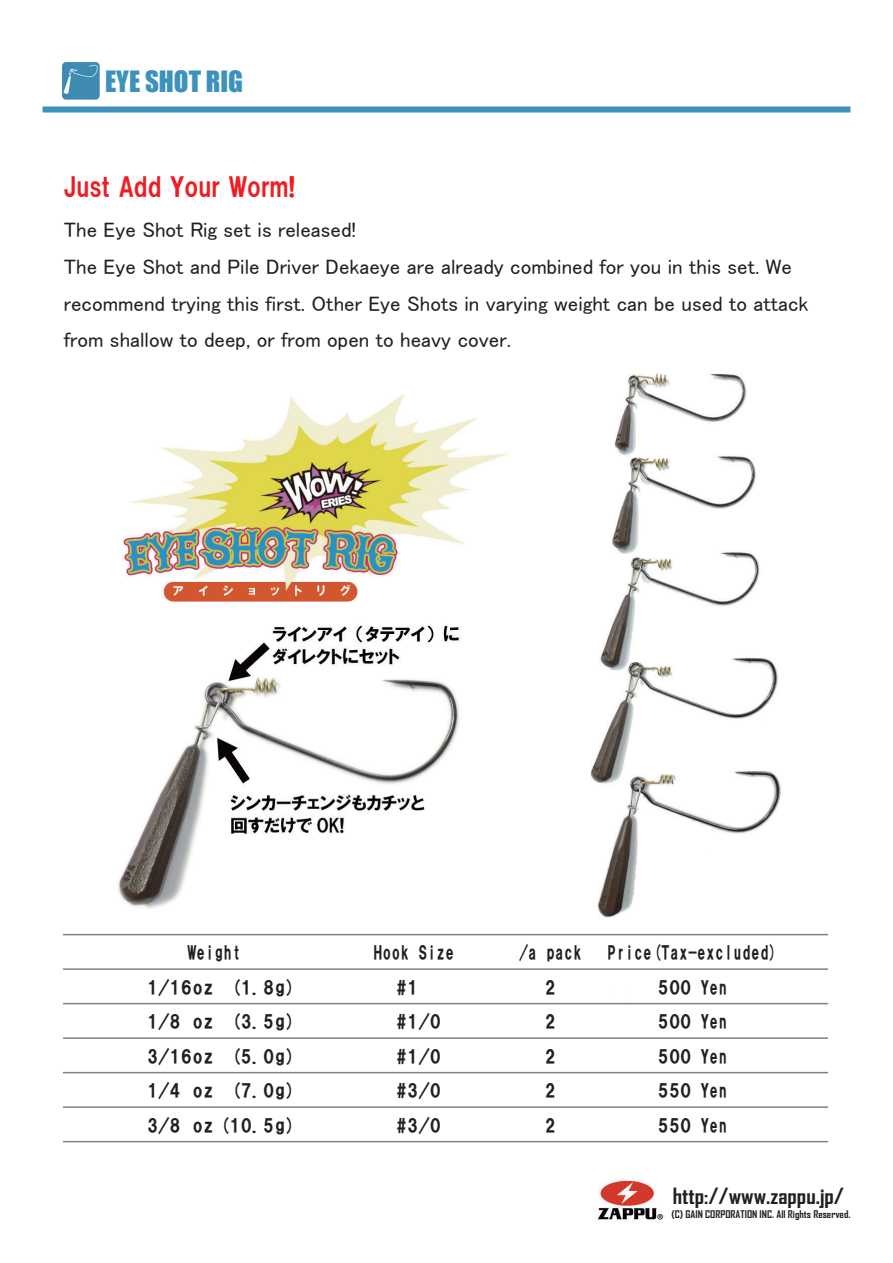
<style>
.page{position:relative;width:893px;height:1263px;background:#fff}
.page>*{position:absolute;margin:0;border:0;box-sizing:border-box;transform-origin:0 0}
.t1{font:27px "Impact";color:#3d92bd}
.t2{font:25.65px "HGP Soei Kakugothic UB";color:#ee1d23}
.t3{font:700 21.45px "Agency FB";color:#231f20;scale:1.07 1}
.t4{font:21px/36.8px "MS P Gothic";color:#231f20}
.t5{font:18px/34.5px "HG Soei Kakugothic UB";color:#231f20}
.t6{font:18px/34.5px "HG Soei Kakugothic UB";color:#231f20;scale:1.25 1}
.t7{font:700 10.2px "Agency FB";color:#231f20;scale:1.07 1}
</style>
<div class="page">
<img style="left:42px;top:61px;width:809px;height:1159px">
<hr style="left:63px;top:934px;width:765px;height:1px;background:#808285">
<hr style="left:63px;top:968px;width:765px;height:2px;background:#808285">
<hr style="left:63px;top:1003px;width:765px;height:1px;background:#808285">
<hr style="left:63px;top:1037px;width:765px;height:2px;background:#808285">
<hr style="left:63px;top:1072px;width:765px;height:1px;background:#808285">
<hr style="left:63px;top:1106px;width:765px;height:2px;background:#808285">
<hr style="left:63px;top:1141px;width:765px;height:1px;background:#808285">
<div style="left:43px;top:107px;width:807px;height:6px;background:#3d92bd"></div>
<p class="t1" style="left:105px;top:61px;width:140px">EYE SHOT RIG</p>
<p class="t2" style="left:64px;top:174px;width:233px">Just Add Your Worm!</p>
<p class="t4" style="left:64px;top:211px;width:746px">The Eye Shot Rig set is released!<br>The Eye Shot and Pile Driver Dekaeye are already combined for you in this set. We recommend trying this first. Other Eye Shots in varying weight can be used to attack from shallow to deep, or from open to heavy cover.</p>
<p class="t5" style="left:230px;top:935px;width:69px;text-indent:-42px">Weight (1.8g) (3.5g) (5.0g) (7.0g)</p>
<p class="t5" style="left:396px;top:935px;width:60px;text-indent:-22px">Hook Size #1 #1/0 #1/0 #3/0 #3/0</p>
<p class="t5" style="left:519px;top:935px;width:64px;text-align:center">/a pack<br>2<br>2<br>2<br>2<br>2</p>
<p class="t5" style="left:607px;top:935px;width:173px;text-align:center">Price(Tax-excluded)<br>500 Yen<br>500 Yen<br>500 Yen<br>550 Yen<br>550 Yen</p>
<p class="t6" style="left:147px;top:970px;width:121px">1/16oz<br>1/8 oz<br>3/16oz<br>1/4 oz<br>3/8 oz (10.5g)</p>
<p class="t3" style="left:673px;top:1182px;width:162px">http://www.zappu.jp/</p>
<p class="t7" style="left:671px;top:1208px;width:169px">(C) GAIN CORPORATION INC. All Rights Reserved.</p>
</div>
